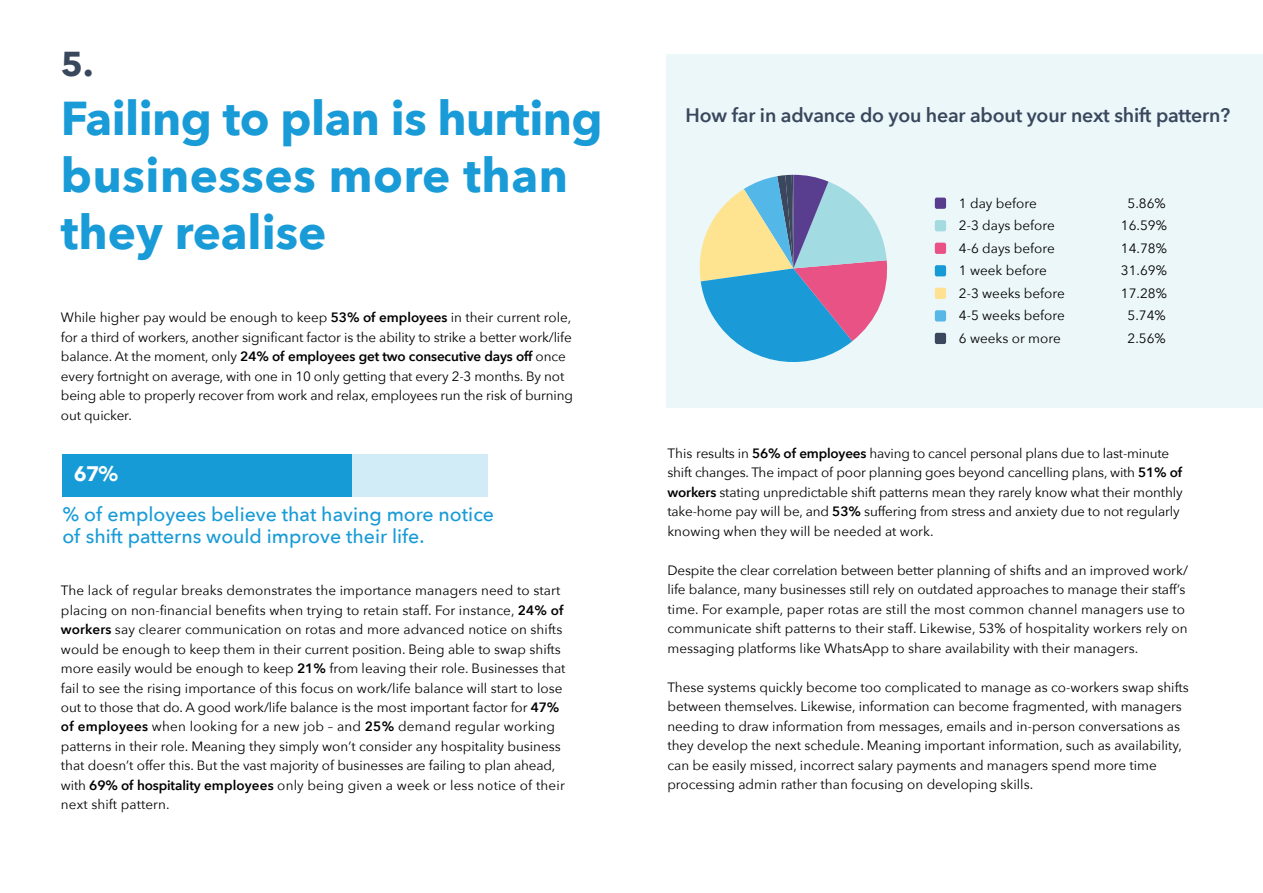
<style>
.page{position:relative;width:1263px;height:893px;background:#fff}
.page>*{position:absolute;margin:0;border:0;box-sizing:border-box;transform-origin:0 0}
.t1{font:700 47.4px/56.8px "Avenir Next";color:#199bd7}
.t2{font:700 34.5px "Avenir Next";color:#39475d}
.t3{font:900 21px "Avenir";color:#fff}
.t4{font:500 19.5px/22.5px "Avenir Next";color:#199bd7}
.t5{font:600 19.5px "Avenir Next";letter-spacing:-.01em;color:#39475d}
.t6{font:13.5px/19.5px "Avenir Next";color:#000}
.s1{font-weight:600}
</style>
<div class="page">
<div style="left:666px;top:54px;width:597px;height:353px;background:#ecf7fa"></div>
<svg style="left:699px;top:175px;width:189px;height:187px"></svg>
<div style="left:935px;top:198px;width:11px;height:11px;background:#583d8f;border-radius:2px"></div>
<div style="left:935px;top:220px;width:11px;height:11px;background:#a4dbe0;border-radius:2px"></div>
<div style="left:935px;top:243px;width:11px;height:11px;background:#e85285;border-radius:2px"></div>
<div style="left:935px;top:265px;width:11px;height:11px;background:#179bd7;border-radius:2px"></div>
<div style="left:935px;top:288px;width:11px;height:11px;background:#fee291;border-radius:2px"></div>
<div style="left:935px;top:310px;width:11px;height:11px;background:#57b8e8;border-radius:2px"></div>
<div style="left:935px;top:333px;width:11px;height:11px;background:#3b475d;border-radius:2px"></div>
<div style="left:62px;top:454px;width:425px;height:42px;background:#d1ebf7"></div>
<div style="left:62px;top:454px;width:289px;height:42px;background:#179bd7"></div>
<h2 class="t2" style="left:61px;top:34px;width:34px">5.</h2>
<h1 class="t1" style="left:61px;top:89px;width:543px">Failing to plan is hurting businesses more than they realise</h1>
<p class="t6" style="left:61px;top:307px;width:513px">While higher pay would be enough to keep <span class="s1">53% of employees</span> in their current role, for a third of workers, another significant factor is the ability to strike a better work/life balance. At the moment, only <span class="s1">24% of employees get two consecutive days off</span> once every fortnight on average, with one in 10 only getting that every 2-3 months. By not being able to properly recover from work and relax, employees run the risk of burning out quicker.</p>
<h3 class="t3" style="left:74px;top:455px;width:45px">67%</h3>
<h3 class="t4" style="left:62px;top:502px;width:433px">% of employees believe that having more notice of shift patterns would improve their life.</h3>
<p class="t6" style="left:61px;top:580px;width:506px">The lack of regular breaks demonstrates the importance managers need to start placing on non-financial benefits when trying to retain staff. For instance, <span class="s1">24% of workers</span> say clearer communication on rotas and more advanced notice on shifts would be enough to keep them in their current position. Being able to swap shifts more easily would be enough to keep <span class="s1">21%</span> from leaving their role. Businesses that fail to see the rising importance of this focus on work/life balance will start to lose out to those that do. A good work/life balance is the most important factor for <span class="s1">47% of employees</span> when looking for a new job – and <span class="s1">25%</span> demand regular working patterns in their role. Meaning they simply won’t consider any hospitality business that doesn’t offer this. But the vast majority of businesses are failing to plan ahead, with <span class="s1">69% of hospitality employees</span> only being given a week or less notice of their next shift pattern.</p>
<h3 class="t5" style="left:686px;top:98px;width:546px">How far in advance do you hear about your next shift pattern?</h3>
<p class="t6" style="left:959px;top:193px;width:79px">1 day before</p>
<p class="t6" style="left:1127px;top:193px;width:40px">5.86%</p>
<p class="t6" style="left:959px;top:215px;width:98px">2-3 days before</p>
<p class="t6" style="left:1121px;top:215px;width:48px">16.59%</p>
<p class="t6" style="left:959px;top:238px;width:98px">4-6 days before</p>
<p class="t6" style="left:1121px;top:238px;width:48px">14.78%</p>
<p class="t6" style="left:959px;top:260px;width:89px">1 week before</p>
<p class="t6" style="left:1121px;top:260px;width:48px">31.69%</p>
<p class="t6" style="left:959px;top:283px;width:107px">2-3 weeks before</p>
<p class="t6" style="left:1121px;top:283px;width:48px">17.28%</p>
<p class="t6" style="left:959px;top:305px;width:107px">4-5 weeks before</p>
<p class="t6" style="left:1127px;top:305px;width:40px">5.74%</p>
<p class="t6" style="left:959px;top:328px;width:103px">6 weeks or more</p>
<p class="t6" style="left:1127px;top:328px;width:40px">2.56%</p>
<p class="t6" style="left:667px;top:443px;width:517px">This results in <span class="s1">56% of employees</span> having to cancel personal plans due to last-minute shift changes. The impact of poor planning goes beyond cancelling plans, with <span class="s1">51% of workers</span> stating unpredictable shift patterns mean they rarely know what their monthly take-home pay will be, and <span class="s1">53%</span> suffering from stress and anxiety due to not regularly knowing when they will be needed at work.</p>
<p class="t6" style="left:667px;top:560px;width:522px">Despite the clear correlation between better planning of shifts and an improved work/ life balance, many businesses still rely on outdated approaches to manage their staff’s time. For example, paper rotas are still the most common channel managers use to communicate shift patterns to their staff. Likewise, 53% of hospitality workers rely on messaging platforms like WhatsApp to share availability with their managers.</p>
<p class="t6" style="left:667px;top:677px;width:523px">These systems quickly become too complicated to manage as co-workers swap shifts between themselves. Likewise, information can become fragmented, with managers needing to draw information from messages, emails and in-person conversations as they develop the next schedule. Meaning important information, such as availability, can be easily missed, incorrect salary payments and managers spend more time processing admin rather than focusing on developing skills.</p>
</div>
